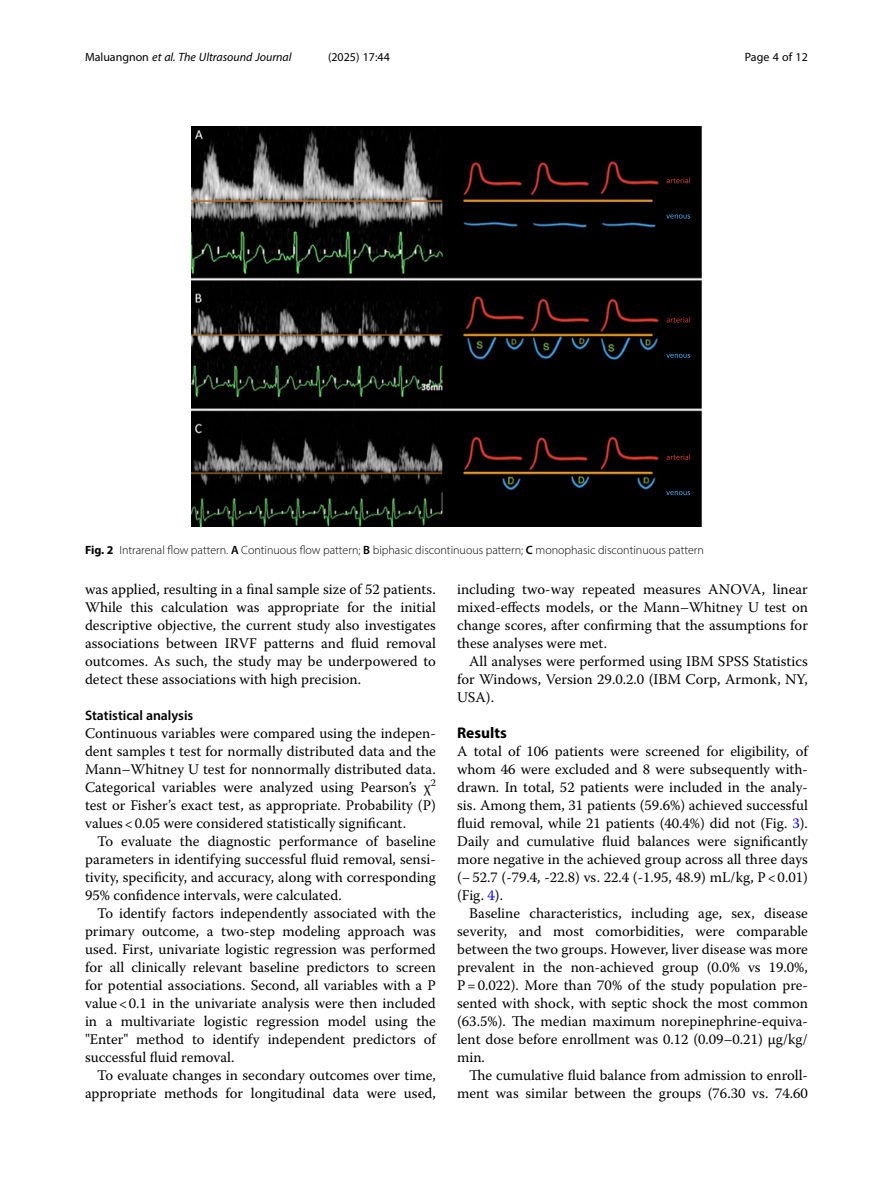
<style>
.page{position:relative;width:893px;height:1191px;background:#fff}
.page>*{position:absolute;margin:0;border:0;box-sizing:border-box;transform-origin:0 0}
.Head_1{font:700 15.45px "Myriad Pro";color:#000}
.Body_Text_Indent{font:14.7px/18px "Warnock Pro";color:#000;text-align:justify}
.Body_Text{font:14.7px/18px "Warnock Pro";color:#000;text-align:justify}
.Head_2{font:600 13.8px "Myriad Pro";color:#000}
.Figure_Caption{font:300 12px "Myriad Pro";color:#000}
.t1{font:italic 12px "Myriad Pro";color:#000}
.t2{font:12px "Myriad Pro";color:#000}
.s1{font-style:normal}
.s2{font-weight:700}
.s3{font-weight:600}
.s4{color:#00f}
</style>
<div class="page">
<img style="left:191px;top:126px;width:511px;height:401px">
<svg style="left:667px;top:177px;width:23px;height:6px"></svg>
<svg style="left:667px;top:317px;width:23px;height:5px"></svg>
<svg style="left:667px;top:454px;width:23px;height:6px"></svg>
<svg style="left:666px;top:214px;width:24px;height:4px"></svg>
<svg style="left:666px;top:354px;width:24px;height:4px"></svg>
<svg style="left:666px;top:491px;width:24px;height:4px"></svg>
<p class="t1" style="left:85px;top:50px;width:208px"><span class="s1">Maluangnon</span> et al. The Ultrasound Journal</p>
<p class="t2" style="left:328px;top:50px;width:63px">(2025) 17:44</p>
<p class="t2" style="left:745px;top:50px;width:65px">Page 4 of 12</p>
<p class="Figure_Caption" style="left:85px;top:543px;width:620px"><span class="s2">Fig. 2</span> Intrarenal flow pattern. <span class="s3">A</span> Continuous flow pattern; <span class="s3">B</span> biphasic discontinuous pattern; <span class="s3">C</span> monophasic discontinuous pattern</p>
<p class="Body_Text" style="left:85px;top:580px;width:352px">was applied, resulting in a final sample size of 52 patients.<br>While this calculation was appropriate for the initial descriptive objective, the current study also investigates associations between IRVF patterns and fluid removal outcomes. As such, the study may be underpowered to detect these associations with high precision.</p>
<p class="Head_2" style="left:85px;top:707px;width:110px">Statistical analysis</p>
<p class="Body_Text" style="left:85px;top:724px;width:352px">Continuous variables were compared using the indepen&shy;dent samples t test for normally distributed data and the Mann–Whitney U test for nonnormally distributed data.<br>Categorical variables were analyzed using Pearson’s χ<sup>2 </sup>test or Fisher’s exact test, as appropriate. Probability (P) values&lt;0.05 were considered statistically significant.</p>
<p class="Body_Text_Indent" style="left:85px;top:832px;width:352px;text-indent:12px">To evaluate the diagnostic performance of baseline parameters in identifying successful fluid removal, sensi&shy;tivity, specificity, and accuracy, along with corresponding 95% confidence intervals, were calculated.</p>
<p class="Body_Text_Indent" style="left:85px;top:904px;width:352px;text-indent:12px">To identify factors independently associated with the primary outcome, a two-step modeling approach was used. First, univariate logistic regression was performed for all clinically relevant baseline predictors to screen for potential associations. Second, all variables with a P value&lt;0.1 in the univariate analysis were then included in a multivariate logistic regression model using the "Enter" method to identify independent predictors of successful fluid removal.</p>
<p class="Body_Text_Indent" style="left:85px;top:1066px;width:352px;text-align:right">To evaluate changes in secondary outcomes over time, appropriate methods for longitudinal data were used,</p>
<p class="Body_Text_Indent" style="left:457px;top:580px;width:352px">including two-way repeated measures ANOVA, linear mixed-effects models, or the Mann–Whitney U test on change scores, after confirming that the assumptions for these analyses were met.</p>
<p class="Body_Text_Indent" style="left:457px;top:652px;width:352px;text-indent:12px">All analyses were performed using IBM SPSS Statistics for Windows, Version 29.0.2.0 (IBM Corp, Armonk, NY, USA).</p>
<p class="Head_1" style="left:457px;top:723px;width:51px">Results</p>
<p class="Body_Text" style="left:457px;top:742px;width:352px">A total of 106 patients were screened for eligibility, of whom 46 were excluded and 8 were subsequently with&shy;drawn. In total, 52 patients were included in the analy&shy;sis. Among them, 31 patients (59.6%) achieved successful fluid removal, while 21 patients (40.4%) did not (Fig. <span class="s4">3</span>).<br>Daily and cumulative fluid balances were significantly more negative in the achieved group across all three days (−52.7 (-79.4, -22.8) vs. 22.4 (-1.95, 48.9) mL/kg, P&lt;0.01) (Fig. <span class="s4">4</span>).</p>
<p class="Body_Text_Indent" style="left:457px;top:904px;width:352px;text-indent:12px">Baseline characteristics, including age, sex, disease severity, and most comorbidities, were comparable between the two groups. However, liver disease was more prevalent in the non-achieved group (0.0% vs 19.0%, P=0.022). More than 70% of the study population pre&shy;sented with shock, with septic shock the most common (63.5%). The median maximum norepinephrine-equiva&shy;lent dose before enrollment was 0.12 (0.09–0.21) µg/kg/ min.</p>
<p class="Body_Text_Indent" style="left:457px;top:1066px;width:352px;text-align:right">The cumulative fluid balance from admission to enroll&shy;ment was similar between the groups (76.30 vs. 74.60</p>
</div>
